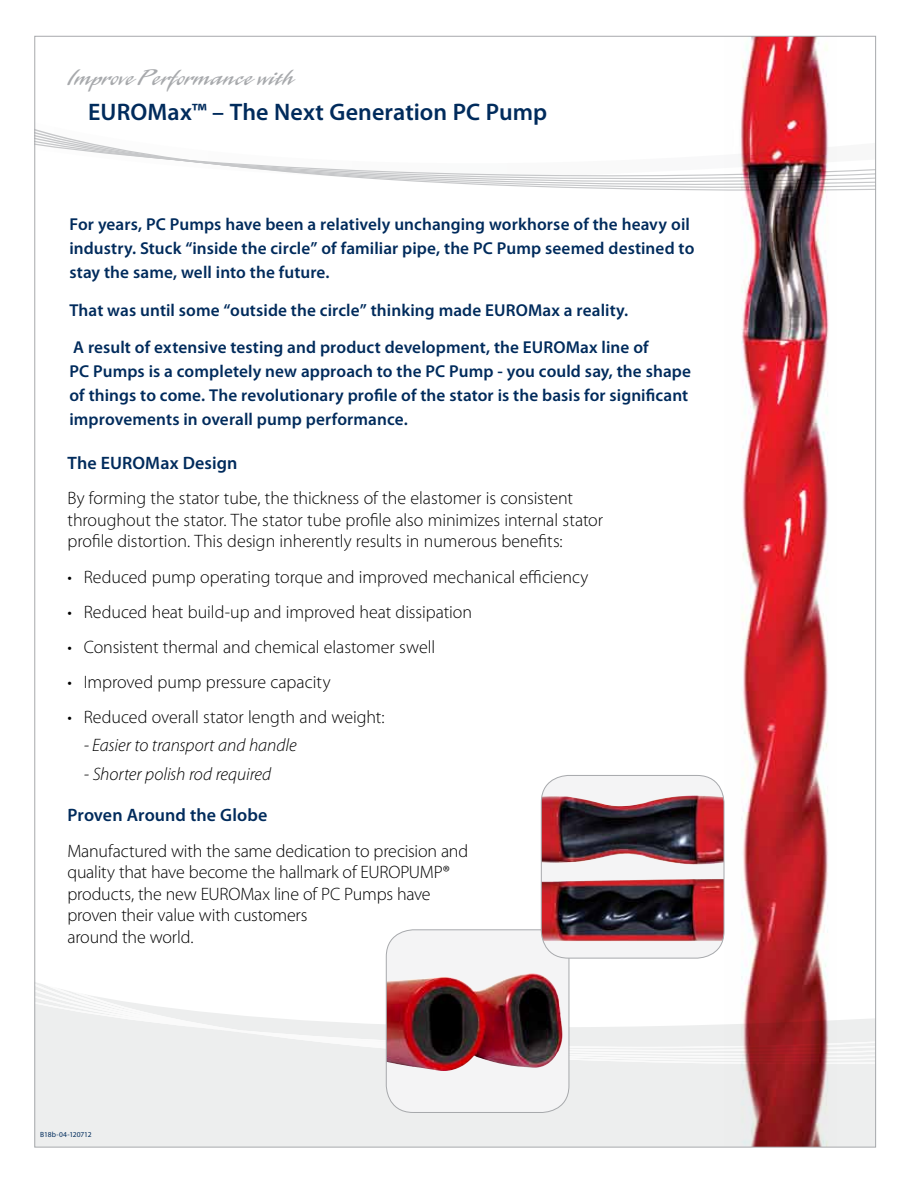
<style>
.page{position:relative;width:918px;height:1188px;background:#fff}
.page>*{position:absolute;margin:0;border:0;box-sizing:border-box;transform-origin:0 0}
.t1{font:600 24px "Myriad Pro";letter-spacing:.005em;color:#002b5c}
.t2{font:24px "Laser Plain";letter-spacing:.015em;color:#a7a9ac}
.t3{font:300 18px/21.6px "Myriad Pro";letter-spacing:-.005em;color:#000}
.t4{font:italic 300 18px "Myriad Pro";letter-spacing:-.005em;color:#000}
.t5{font:600 18px "Myriad Pro";letter-spacing:.005em;color:#002b5c}
.t6{font:600 17.25px/24px "Myriad Pro";letter-spacing:.005em;color:#002b5c}
.t7{font:7.5px "Myriad Pro";letter-spacing:-.01em;color:#002b5c}
</style>
<div class="page">
<svg style="left:36px;top:129px;width:838px;height:62px"></svg>
<div style="left:36px;top:1058px;width:838px;height:88px;background:#edeeee"></div>
<svg style="left:71px;top:1058px;width:803px;height:6px;fill:#edeeee"></svg>
<svg style="left:36px;top:954px;width:838px;height:104px"></svg>
<img style="left:724px;top:38px;width:113px;height:1108px">
<img style="left:386px;top:930px;width:183px;height:182px;border-radius:27px">
<img style="left:493px;top:973px;width:39px;height:12px">
<div style="left:386px;top:929px;width:183px;height:184px;border:1px solid #a7a9ac;border-radius:27px"></div>
<img style="left:541px;top:775px;width:183px;height:183px;border-radius:27px">
<img style="left:605px;top:795px;width:90px;height:11px">
<div style="left:541px;top:775px;width:183px;height:183px;border:1px solid #a7a9ac;border-radius:27px"></div>
<h1 class="t2" style="left:68px;top:63px;width:227px">Improve Performance with</h1>
<h1 class="t1" style="left:88px;top:97px;width:460px">EUROMax™ – The Next Generation PC Pump</h1>
<p class="t6" style="left:69px;top:212px;width:627px">For years, PC Pumps have been a relatively unchanging workhorse of the heavy oil industry. Stuck “inside the circle” of familiar pipe, the PC Pump seemed destined to stay the same, well into the future.</p>
<p class="t6" style="left:69px;top:291px;width:581px;line-height:37.5px">That was until some “outside the circle” thinking made EUROMax a reality.<br>A result of extensive testing and product development, the EUROMax line of</p>
<p class="t6" style="left:69px;top:359px;width:623px">PC Pumps is a completely new approach to the PC Pump - you could say, the shape of things to come. The revolutionary profile of the stator is the basis for significant improvements in overall pump performance.</p>
<p class="t5" style="left:68px;top:452px;width:171px">The EUROMax Design</p>
<p class="t3" style="left:68px;top:487px;width:537px">By forming the stator tube, the thickness of the elastomer is consistent throughout the stator. The stator tube profile also minimizes internal stator profile distortion. This design inherently results in numerous benefits:</p>
<p class="t3" style="left:68px;top:566px;width:523px">• Reduced pump operating torque and improved mechanical efficiency</p>
<p class="t3" style="left:68px;top:601px;width:406px">• Reduced heat build-up and improved heat dissipation</p>
<p class="t3" style="left:68px;top:636px;width:369px">• Consistent thermal and chemical elastomer swell</p>
<p class="t3" style="left:68px;top:671px;width:265px">• Improved pump pressure capacity</p>
<p class="t3" style="left:68px;top:706px;width:319px">• Reduced overall stator length and weight:</p>
<p class="t4" style="left:84px;top:734px;width:214px">- Easier to transport and handle</p>
<p class="t4" style="left:84px;top:763px;width:189px">- Shorter polish rod required</p>
<p class="t5" style="left:68px;top:804px;width:201px">Proven Around the Globe</p>
<p class="t3" style="left:68px;top:840px;width:402px">Manufactured with the same dedication to precision and quality that have become the hallmark of EUROPUMP® products, the new EUROMax line of PC Pumps have proven their value with customers<br>around the world.</p>
<p class="t7" style="left:40px;top:1130px;width:53px">B18b-04-120712</p>
</div>
